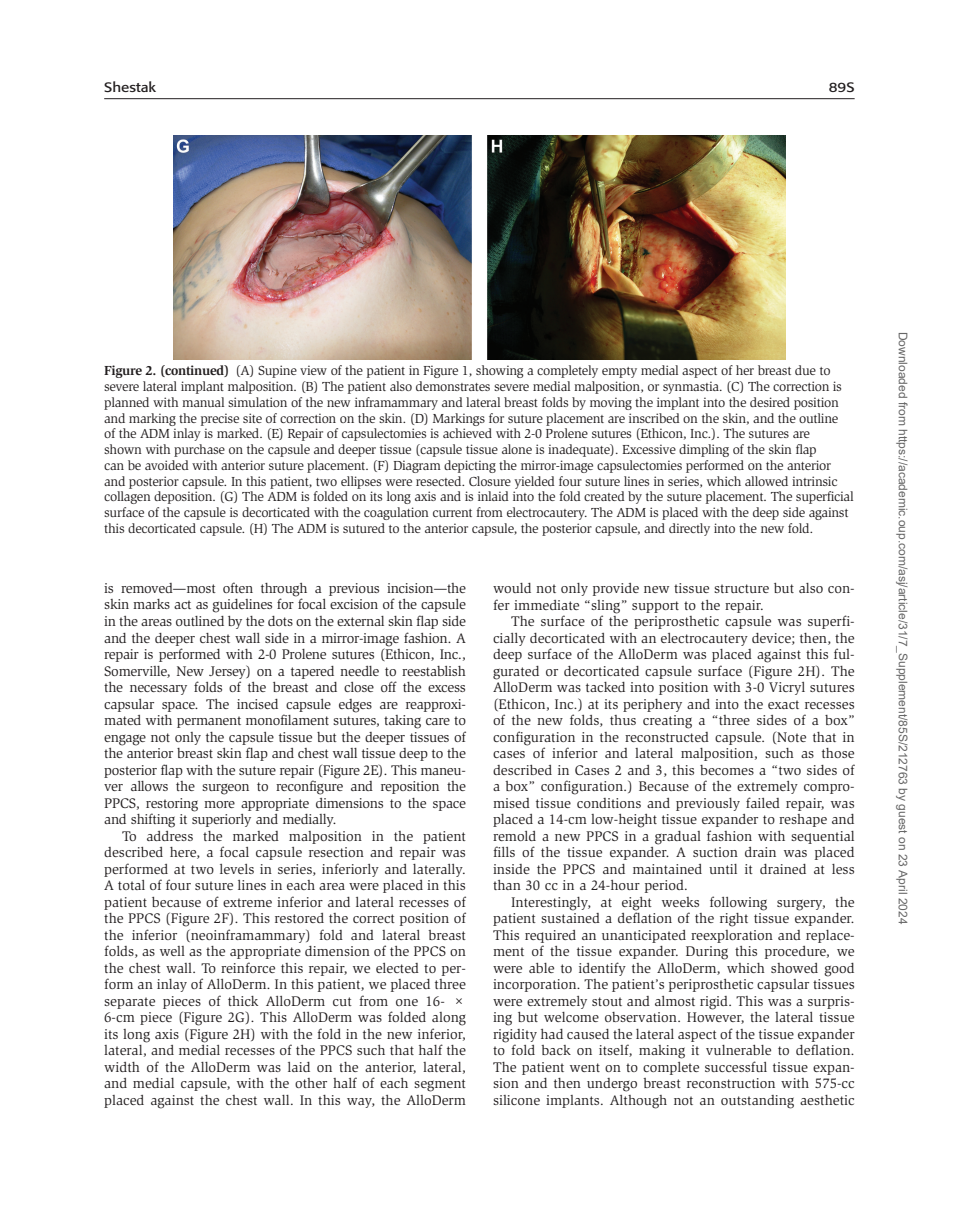
<style>
.page{position:relative;width:959px;height:1229px;background:#fff}
.page>*{position:absolute;margin:0;border:0;box-sizing:border-box;transform-origin:0 0}
.t1{font:14.25px/16.5px "Slimbach";color:#231f20;text-align:justify}
.t2{font:13.5px/15.8px "Slimbach";letter-spacing:-.025em;color:#231f20}
.t3{font:13.5px "Formata";color:#231f20;scale:1.12 1}
.t4{font:12px "Arial";color:#666}
.s1{font-weight:700}
</style>
<div class="page">
<hr style="left:104px;top:98px;width:750px;height:1px;background:#231f20">
<img style="left:173px;top:136px;width:612px;height:223px">
<p class="t3" style="left:104px;top:79px;width:48px">Shestak</p>
<p class="t3" style="left:828px;top:79px;width:25px">89S</p>
<p class="t2" style="left:104px;top:363px;width:751px"><span class="s1">Figure 2. (continued)</span> (A) Supine view of the patient in Figure 1, showing a completely empty medial aspect of her breast due to severe lateral implant malposition. (B) The patient also demonstrates severe medial malposition, or synmastia. (C) The correction is planned with manual simulation of the new inframammary and lateral breast folds by moving the implant into the desired position and marking the precise site of correction on the skin. (D) Markings for suture placement are inscribed on the skin, and the outline<br>of the ADM inlay is marked. (E) Repair of capsulectomies is achieved with 2-0 Prolene sutures (Ethicon, Inc.). The sutures are<br>shown with purchase on the capsule and deeper tissue (capsule tissue alone is inadequate). Excessive dimpling of the skin flap<br>can be avoided with anterior suture placement. (F) Diagram depicting the mirror-image capsulectomies performed on the anterior and posterior capsule. In this patient, two ellipses were resected. Closure yielded four suture lines in series, which allowed intrinsic collagen deposition. (G) The ADM is folded on its long axis and is inlaid into the fold created by the suture placement. The superficial surface of the capsule is decorticated with the coagulation current from electrocautery. The ADM is placed with the deep side against this decorticated capsule. (H) The ADM is sutured to the anterior capsule, the posterior capsule, and directly into the new fold.</p>
<p class="t1" style="left:104px;top:580px;width:363px">is removed—most often through a previous incision—the skin marks act as guidelines for focal excision of the capsule in the areas outlined by the dots on the external skin flap side and the deeper chest wall side in a mirror-image fashion. A repair is performed with 2-0 Prolene sutures (Ethicon, Inc., Somerville, New Jersey) on a tapered needle to reestablish the necessary folds of the breast and close off the excess capsular space. The incised capsule edges are reapproxi&shy;mated with permanent monofilament sutures, taking care to engage not only the capsule tissue but the deeper tissues of the anterior breast skin flap and chest wall tissue deep to the posterior flap with the suture repair (Figure 2E). This maneu&shy;ver allows the surgeon to reconfigure and reposition the PPCS, restoring more appropriate dimensions to the space and shifting it superiorly and medially.</p>
<p class="t1" style="left:104px;top:827px;width:363px;text-indent:18px">To address the marked malposition in the patient described here, a focal capsule resection and repair was performed at two levels in series, inferiorly and laterally.<br>A total of four suture lines in each area were placed in this patient because of extreme inferior and lateral recesses of the PPCS (Figure 2F). This restored the correct position of the inferior (neoinframammary) fold and lateral breast folds, as well as the appropriate dimension of the PPCS on the chest wall. To reinforce this repair, we elected to per&shy;form an inlay of AlloDerm. In this patient, we placed three separate pieces of thick AlloDerm cut from one 16- × 6-cm piece (Figure 2G). This AlloDerm was folded along its long axis (Figure 2H) with the fold in the new inferior, lateral, and medial recesses of the PPCS such that half the width of the AlloDerm was laid on the anterior, lateral, and medial capsule, with the other half of each segment placed against the chest wall. In this way, the AlloDerm</p>
<p class="t1" style="left:493px;top:580px;width:363px">would not only provide new tissue structure but also con&shy;fer immediate “sling” support to the repair.</p>
<p class="t1" style="left:493px;top:613px;width:363px;text-indent:18px">The surface of the periprosthetic capsule was superfi&shy;cially decorticated with an electrocautery device; then, the deep surface of the AlloDerm was placed against this ful&shy;gurated or decorticated capsule surface (Figure 2H). The AlloDerm was tacked into position with 3-0 Vicryl sutures (Ethicon, Inc.) at its periphery and into the exact recesses of the new folds, thus creating a “three sides of a box” configuration in the reconstructed capsule. (Note that in cases of inferior and lateral malposition, such as those described in Cases 2 and 3, this becomes a “two sides of a box” configuration.) Because of the extremely compro&shy;mised tissue conditions and previously failed repair, was placed a 14-cm low-height tissue expander to reshape and remold a new PPCS in a gradual fashion with sequential fills of the tissue expander. A suction drain was placed inside the PPCS and maintained until it drained at less than 30 cc in a 24-hour period.</p>
<p class="t1" style="left:493px;top:893px;width:363px;text-indent:18px">Interestingly, at eight weeks following surgery, the patient sustained a deflation of the right tissue expander.<br>This required an unanticipated reexploration and replace&shy;ment of the tissue expander. During this procedure, we were able to identify the AlloDerm, which showed good incorporation. The patient’s periprosthetic capsular tissues were extremely stout and almost rigid. This was a surpris&shy;ing but welcome observation. However, the lateral tissue rigidity had caused the lateral aspect of the tissue expander to fold back on itself, making it vulnerable to deflation.<br>The patient went on to complete successful tissue expan&shy;sion and then undergo breast reconstruction with 575-cc silicone implants. Although not an outstanding aesthetic</p>
<p class="t4" style="left:907px;top:331px;width:594px;rotate:90deg">Downloaded from https://academic.oup.com/asj/article/31/7_Supplement/85S/212763 by guest on 23 April 2024</p>
</div>
